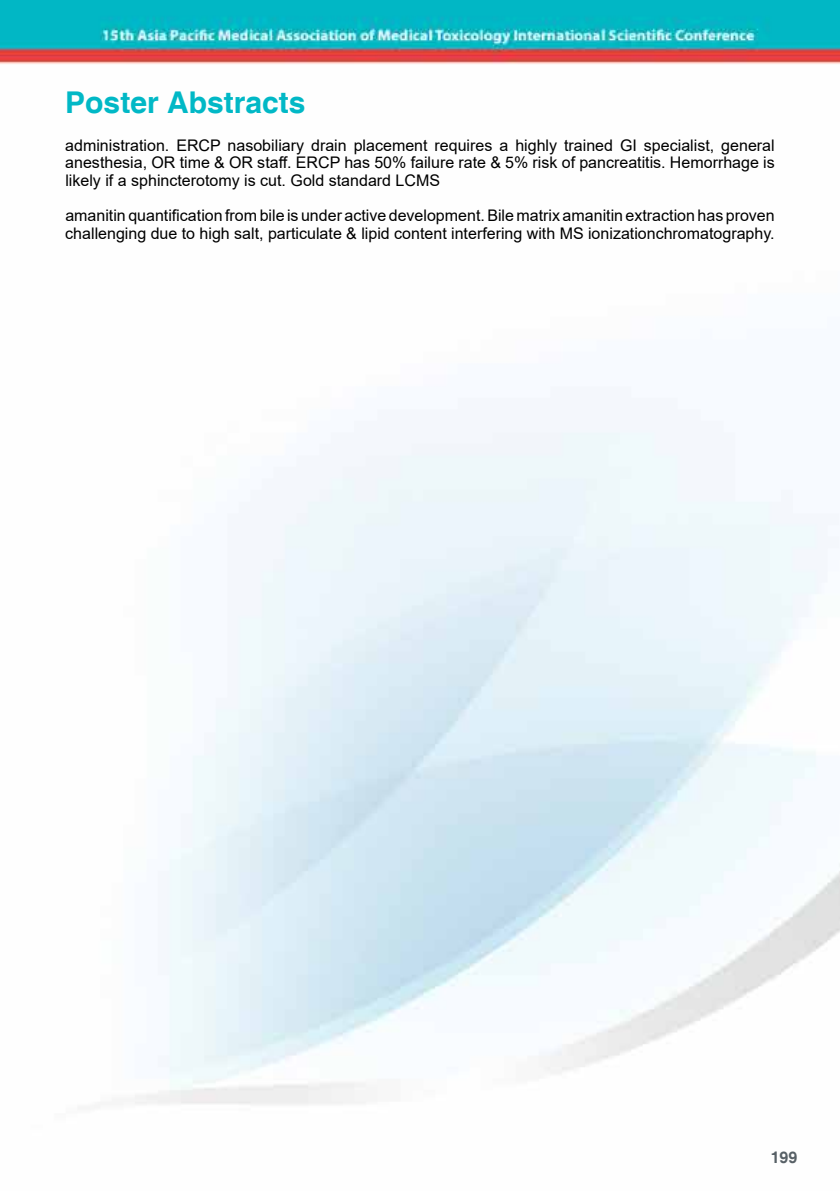
<style>
.page{position:relative;width:840px;height:1191px;background:#fff}
.page>*{position:absolute;margin:0;border:0;box-sizing:border-box;transform-origin:0 0}
.t1{font:700 30px "Helvetica";color:#01b8c6}
.t2{font:16px/17.6px "Arial";color:#000;text-align:justify}
.t3{font:700 16px "Helvetica";color:#576066}
</style>
<div class="page">
<img style="left:0;top:0;width:839px;height:1105px">
<p class="t1" style="left:65px;top:84px;width:242px">Poster Abstracts</p>
<p class="t2" style="left:65px;top:136px;width:710px">administration. ERCP nasobiliary drain placement requires a highly trained GI specialist, general anesthesia, OR time &amp; OR staff. ERCP has 50% failure rate &amp; 5% risk of pancreatitis. Hemorrhage is likely if a sphincterotomy is cut. Gold standard LCMS</p>
<p class="t2" style="left:65px;top:206px;width:710px">amanitin quantification from bile is under active development.Bile matrix amanitin extraction has proven challenging due to high salt, particulate &amp; lipid content interfering with MS ionizationchromatography.</p>
<p class="t3" style="left:770px;top:1147px;width:28px">199</p>
</div>
